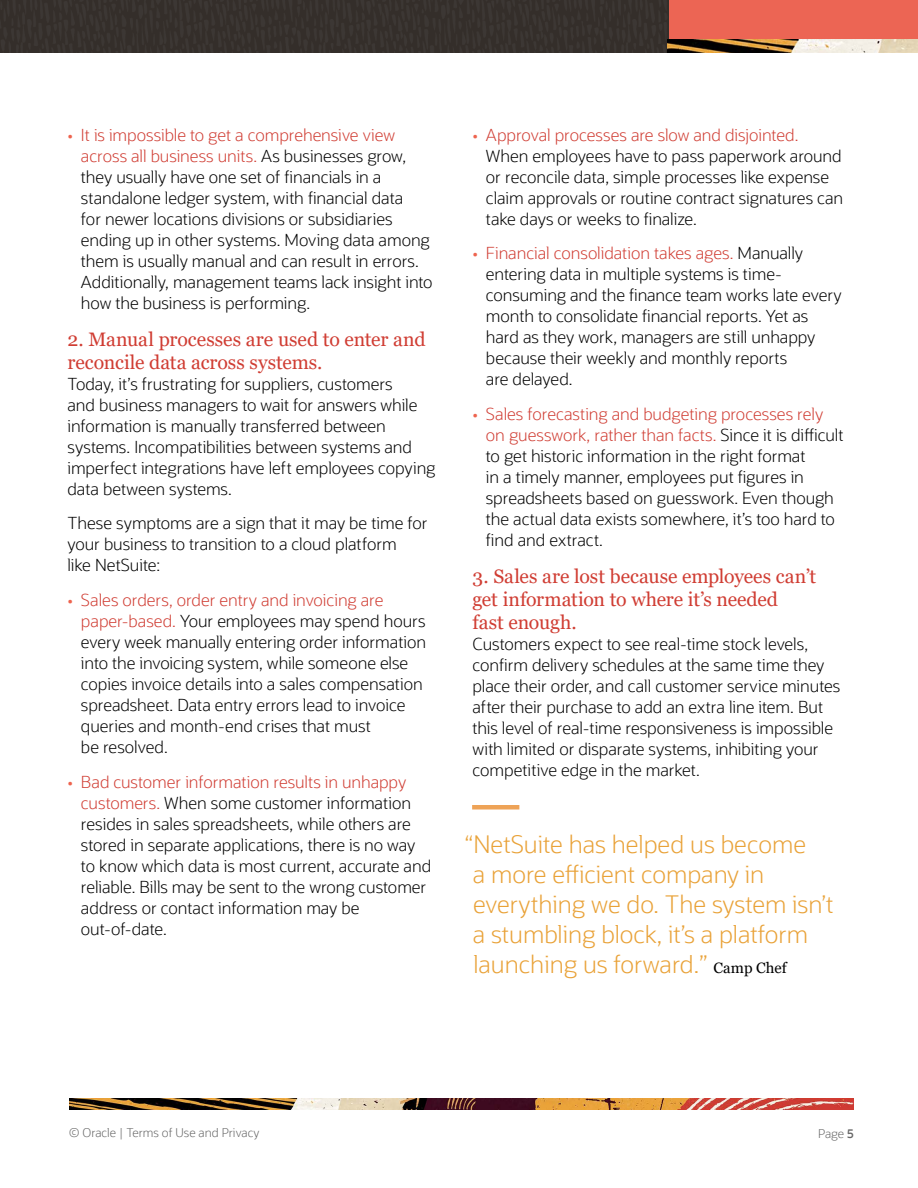
<style>
.page{position:relative;width:918px;height:1188px;background:#fff}
.page>*{position:absolute;margin:0;border:0;box-sizing:border-box;transform-origin:0 0}
.t1{font:300 24px/30px "Oracle Sans";color:#e9a238}
.t2{font:19.5px/23.4px "Georgia";letter-spacing:-.005em;color:#d03d33}
.t3{font:300 16.5px/21px "Oracle Sans";letter-spacing:-.005em;color:#000}
.t4{font:300 12px "Oracle Sans";color:#666}
.s1{color:#ee644f}
.s2{color:#d03d33}
.s3{font-family:"Georgia";font-weight:400;font-size:15px;color:#000}
.s4{font-weight:600}
</style>
<div class="page">
<div style="left:669px;top:0;width:249px;height:50px;background:#ec6554"></div>
<img style="left:0;top:0;width:669px;height:52px">
<img style="left:668px;top:39px;width:250px;height:13px">
<img style="left:70px;top:1099px;width:784px;height:10px">
<div style="left:472px;top:805px;width:47px;height:5px;background:#eea357"></div>
<p class="t3" style="left:81px;top:124px;width:353px;text-indent:-13px"><span class="s1">•</span> <span class="s2">It is impossible to get a comprehensive view across all business units.</span> As businesses grow, they usually have one set of financials in a standalone ledger system, with financial data<br>for newer locations divisions or subsidiaries ending up in other systems. Moving data among them is usually manual and can result in errors.<br>Additionally, management teams lack insight into how the business is performing.</p>
<p class="t2" style="left:68px;top:328px;width:360px">2. Manual processes are used to enter and reconcile data across systems.</p>
<p class="t3" style="left:68px;top:374px;width:370px">Today, it’s frustrating for suppliers, customers<br>and business managers to wait for answers while information is manually transferred between systems. Incompatibilities between systems and imperfect integrations have left employees copying data between systems.</p>
<p class="t3" style="left:68px;top:513px;width:362px">These symptoms are a sign that it may be time for your business to transition to a cloud platform<br>like NetSuite:</p>
<p class="t3" style="left:81px;top:590px;width:347px;text-indent:-13px"><span class="s1">•</span> <span class="s2">Sales orders, order entry and invoicing are paper-based.</span> Your employees may spend hours every week manually entering order information into the invoicing system, while someone else copies invoice details into a sales compensation spreadsheet. Data entry errors lead to invoice queries and month-end crises that must<br>be resolved.</p>
<p class="t3" style="left:81px;top:771px;width:352px;text-indent:-13px"><span class="s1">•</span> <span class="s2">Bad customer information results in unhappy customers.</span> When some customer information resides in sales spreadsheets, while others are stored in separate applications, there is no way to know which data is most current, accurate and reliable. Bills may be sent to the wrong customer address or contact information may be out-of-date.</p>
<p class="t3" style="left:486px;top:124px;width:359px;text-indent:-13px"><span class="s1">•</span> <span class="s2">Approval processes are slow and disjointed.<br></span>When employees have to pass paperwork around or reconcile data, simple processes like expense claim approvals or routine contract signatures can take days or weeks to finalize.</p>
<p class="t3" style="left:486px;top:243px;width:357px;text-indent:-13px"><span class="s1">•</span> <span class="s2">Financial consolidation takes ages.</span> Manually entering data in multiple systems is time&shy;consuming and the finance team works late every month to consolidate financial reports. Yet as hard as they work, managers are still unhappy because their weekly and monthly reports<br>are delayed.</p>
<p class="t3" style="left:486px;top:404px;width:359px;text-indent:-13px"><span class="s1">•</span> <span class="s2">Sales forecasting and budgeting processes rely on guesswork, rather than facts.</span> Since it is difficult to get historic information in the right format<br>in a timely manner, employees put figures in spreadsheets based on guesswork. Even though the actual data exists somewhere, it’s too hard to find and extract.</p>
<p class="t2" style="left:472px;top:565px;width:345px">3. Sales are lost because employees can’t get information to where it’s needed<br>fast enough.</p>
<p class="t3" style="left:472px;top:634px;width:369px">Customers expect to see real-time stock levels, confirm delivery schedules at the same time they place their order, and call customer service minutes after their purchase to add an extra line item. But this level of real-time responsiveness is impossible with limited or disparate systems, inhibiting your competitive edge in the market.</p>
<h1 class="t1" style="left:473px;top:830px;width:362px;text-indent:-8px">“NetSuite has helped us become<br>a more efficient company in everything we do. The system isn’t a stumbling block, it’s a platform launching us forward.” <span class="s3">Camp Chef</span></h1>
<p class="t4" style="left:69px;top:1126px;width:192px">© Oracle | Terms of Use and Privacy</p>
<p class="t4" style="left:818px;top:1127px;width:37px">Page <span class="s4">5</span></p>
</div>
